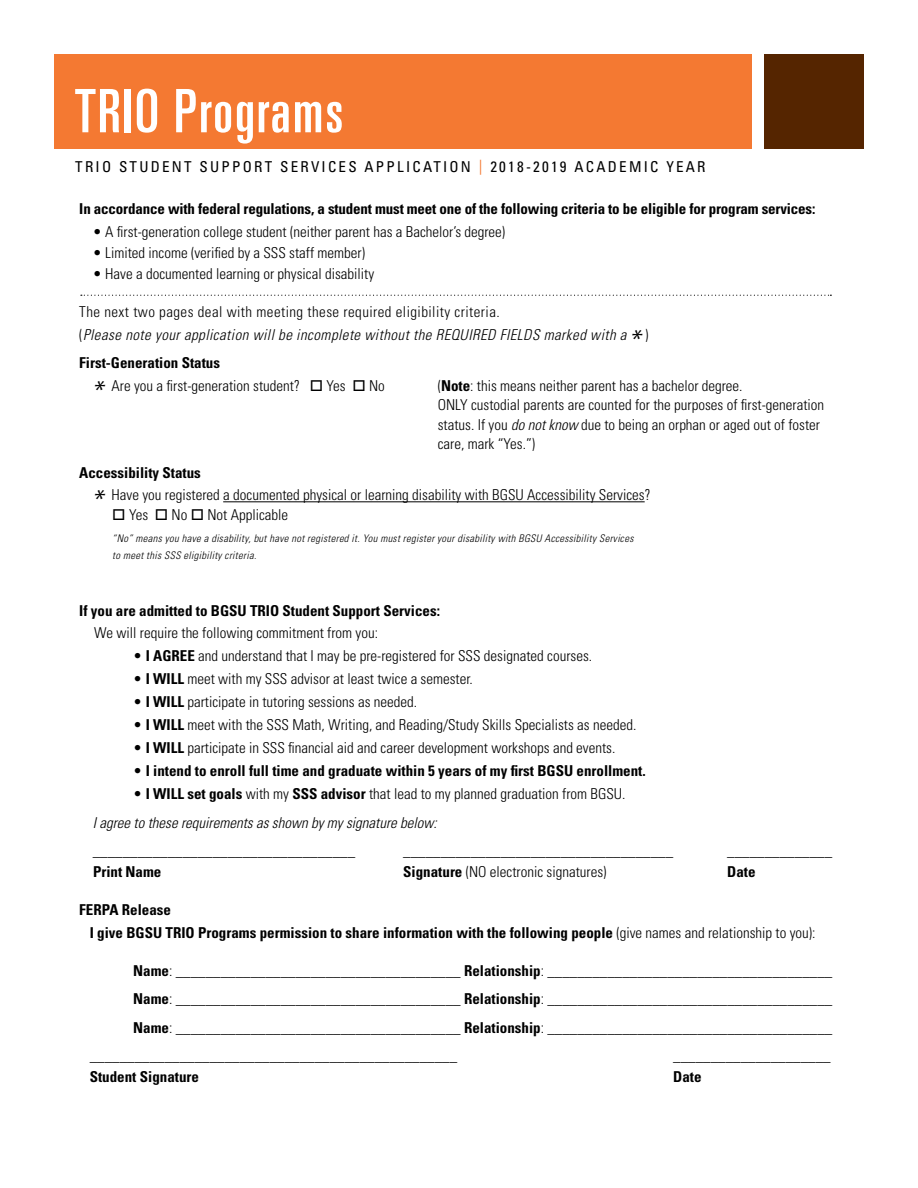
<style>
.page{position:relative;width:918px;height:1188px;background:#fff}
.page>*{position:absolute;margin:0;border:0;box-sizing:border-box;transform-origin:0 0}
.t1{font:ultra-condensed 60px "Univers";letter-spacing:.03em;color:#fff}
.t2{font:300 condensed 15px/19.5px "Univers";color:#000}
.t3{font:700 condensed 15px/23.1px "Univers";color:#000}
.t4{font:italic 300 condensed 15px/23.1px "Univers";letter-spacing:.03em;color:#000}
.t5{font:italic 300 condensed 15px/28.5px "Univers";color:#000}
.t6{font:condensed 15px "Univers";letter-spacing:.15em;color:#000}
.t7{font:italic 300 condensed 10.5px/16.5px "Univers";letter-spacing:.03em;color:#000}
.s1{color:#f47932}
.s2{font-style:normal}
.s3{font-size:30px}
.s4{font-weight:700}
.s5{font-style:italic;font-size:30px}
.s6{font-style:italic}
.s7{font-weight:300}
.s8{font-weight:700;font-style:normal}
</style>
<div class="page">
<hr style="left:223px;top:501px;width:422px;height:1px;background:#000">
<svg style="left:81px;top:295px;width:750px;height:1px"></svg>
<div style="left:54px;top:54px;width:698px;height:94px;background:#f47932"></div>
<div style="left:765px;top:54px;width:99px;height:94px;background:#552500"></div>
<h1 class="t1" style="left:75px;top:77px;width:270px">TRIO Programs</h1>
<p class="t6" style="left:75px;top:157px;width:632px">TRIO STUDENT SUPPORT SERVICES APPLICATION <span class="s1">|</span> 2018-2019 ACADEMIC YEAR</p>
<p class="t3" style="left:79px;top:197px;width:738px">In accordance with federal regulations, a student must meet one of the following criteria to be eligible for program services:</p>
<p class="t2" style="left:93px;top:222px;width:414px">• A first-generation college student (neither parent has a Bachelor’s degree)</p>
<p class="t2" style="left:93px;top:243px;width:274px">• Limited income (verified by a SSS staff member)</p>
<p class="t2" style="left:93px;top:264px;width:283px">• Have a documented learning or physical disability</p>
<p class="t4" style="left:79px;top:300px;width:571px"><span class="s2">The next two pages deal with meeting these required eligibility criteria.<br>(</span>Please note your application will be incomplete without the REQUIRED FIELDS marked with a<span class="s3">*</span> <span class="s2">)</span></p>
<p class="t2" style="left:90px;top:352px;width:297px;line-height:22.5px;text-indent:-11px"><span class="s4">First-Generation Status<br></span><span class="s5">*</span> Are you a first-generation student? □ Yes □ No</p>
<p class="t2" style="left:438px;top:376px;width:388px">(<span class="s4">Note</span>: this means neither parent has a bachelor degree.<br>ONLY custodial parents are counted for the purposes of first-generation status. If you <span class="s6">do not know</span> due to being an orphan or aged out of foster care, mark “Yes.”)</p>
<p class="t2" style="left:90px;top:461px;width:562px;line-height:22.5px;text-indent:-11px"><span class="s4">Accessibility Status<br></span><span class="s5">*</span> Have you registered a documented physical or learning disability with BGSU Accessibility Services?</p>
<p class="t2" style="left:112px;top:505px;width:177px">□ Yes □ No □ Not Applicable</p>
<p class="t7" style="left:112px;top:530px;width:523px">“No” means you have a disability, but have not registered it. You must register your disability with BGSU Accessibility Services to meet this SSS eligibility criteria.</p>
<p class="t3" style="left:79px;top:599px;width:362px">If you are admitted to BGSU TRIO Student Support Services:</p>
<p class="t2" style="left:94px;top:623px;width:285px">We will require the following commitment from you:</p>
<p class="t2" style="left:133px;top:646px;width:460px">• <span class="s4">I AGREE</span> and understand that I may be pre-registered for SSS designated courses.</p>
<p class="t2" style="left:133px;top:669px;width:341px">• <span class="s4">I WILL</span> meet with my SSS advisor at least twice a semester.</p>
<p class="t2" style="left:133px;top:692px;width:285px">• <span class="s4">I WILL</span> participate in tutoring sessions as needed.</p>
<p class="t2" style="left:133px;top:715px;width:505px">• <span class="s4">I WILL</span> meet with the SSS Math, Writing, and Reading/Study Skills Specialists as needed.</p>
<p class="t2" style="left:133px;top:738px;width:484px">• <span class="s4">I WILL</span> participate in SSS financial aid and career development workshops and events.</p>
<p class="t3" style="left:133px;top:759px;width:514px"><span class="s7">•</span> I intend to enroll full time and graduate within 5 years of my first BGSU enrollment.</p>
<p class="t5" style="left:93px;top:780px;width:534px;text-indent:41px"><span class="s2">•</span> <span class="s8">I WILL set goals</span> <span class="s2">with my</span> <span class="s8">SSS advisor</span> <span class="s2">that lead to my planned graduation from BGSU.<br></span>I agree to these requirements as shown by my signature below:</p>
<p class="t2" style="left:93px;top:841px;width:264px">___________________________________</p>
<p class="t2" style="left:403px;top:841px;width:271px">____________________________________</p>
<p class="t2" style="left:727px;top:841px;width:106px">______________</p>
<p class="t3" style="left:93px;top:860px;width:70px">Print Name</p>
<p class="t2" style="left:403px;top:862px;width:205px"><span class="s4">Signature</span> (NO electronic signatures)</p>
<p class="t3" style="left:727px;top:860px;width:30px">Date</p>
<p class="t3" style="left:90px;top:898px;width:727px;text-indent:-10px">FERPA Release<br>I give BGSU TRIO Programs permission to share information with the following people <span class="s7">(give names and relationship to you):</span></p>
<p class="t2" style="left:133px;top:961px;width:701px"><span class="s4">Name</span>: ______________________________________ <span class="s4">Relationship</span>: ______________________________________</p>
<p class="t2" style="left:133px;top:989px;width:701px"><span class="s4">Name</span>: ______________________________________ <span class="s4">Relationship</span>: ______________________________________</p>
<p class="t2" style="left:133px;top:1018px;width:701px"><span class="s4">Name</span>: ______________________________________ <span class="s4">Relationship</span>: ______________________________________</p>
<p class="t2" style="left:90px;top:1046px;width:369px">_________________________________________________</p>
<p class="t2" style="left:673px;top:1046px;width:159px">_____________________</p>
<p class="t3" style="left:90px;top:1065px;width:111px">Student Signature</p>
<p class="t3" style="left:673px;top:1065px;width:30px">Date</p>
</div>
